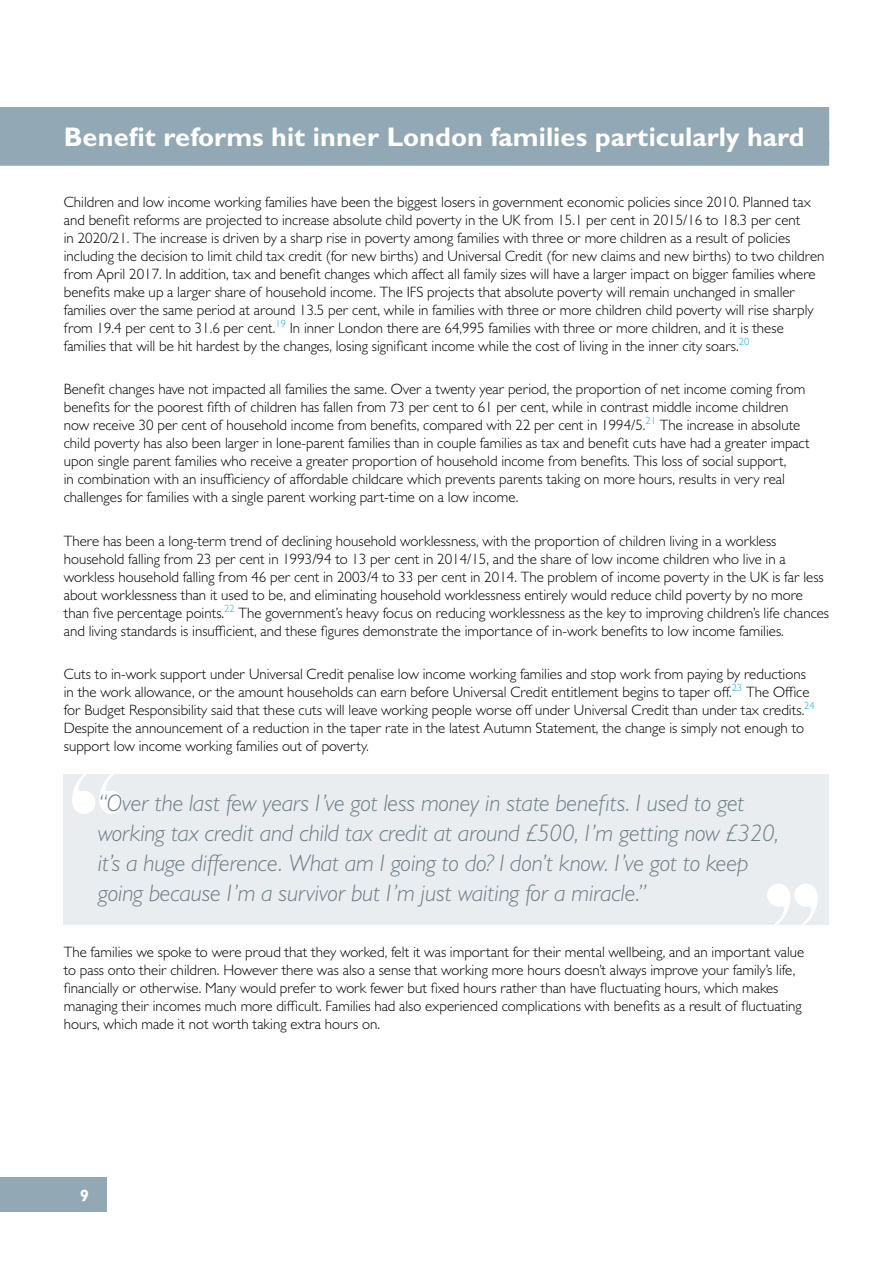
<style>
.page{position:relative;width:893px;height:1263px;background:#fff}
.page>*{position:absolute;margin:0;border:0;box-sizing:border-box;transform-origin:0 0}
.t1{font:700 108px "Engravers";color:#fff}
.t2{font:700 27px "Gill Sans MT Pro";color:#fff}
.t3{font:italic 300 24px/30px "Gill Sans MT Pro";color:#6c7c85}
.t4{font:700 16.5px "Gill Sans MT Pro";color:#fff}
.t5{font:300 15px/18px "Gill Sans MT Pro";color:#000}
</style>
<div class="page">
<div style="left:64px;top:774px;width:765px;height:151px;background:#e9edf0"></div>
<div style="left:0;top:107px;width:829px;height:39px;background:#92a8b4"></div>
<div style="left:0;top:142px;width:829px;height:24px;background:#92a8b4"></div>
<div style="left:0;top:1178px;width:106px;height:34px;background:#92a8b4"></div>
<h2 class="t2" style="left:64px;top:120px;width:742px">Benefit reforms hit inner London families particularly hard</h2>
<p class="t5" style="left:64px;top:192px;width:762px">Children and low income working families have been the biggest losers in government economic policies since 2010. Planned tax and benefit reforms are projected to increase absolute child poverty in the UK from 15.1 per cent in 2015/16 to 18.3 per cent<br>in 2020/21. The increase is driven by a sharp rise in poverty among families with three or more children as a result of policies including the decision to limit child tax credit (for new births) and Universal Credit (for new claims and new births) to two children from April 2017. In addition, tax and benefit changes which affect all family sizes will have a larger impact on bigger families where benefits make up a larger share of household income. The IFS projects that absolute poverty will remain unchanged in smaller families over the same period at around 13.5 per cent, while in families with three or more children child poverty will rise sharply from 19.4 per cent to 31.6 per cent.<sup>19</sup> In inner London there are 64,995 families with three or more children, and it is these families that will be hit hardest by the changes, losing significant income while the cost of living in the inner city soars.<sup>20</sup></p>
<p class="t5" style="left:64px;top:380px;width:747px">Benefit changes have not impacted all families the same. Over a twenty year period, the proportion of net income coming from benefits for the poorest fifth of children has fallen from 73 per cent to 61 per cent, while in contrast middle income children now receive 30 per cent of household income from benefits, compared with 22 per cent in 1994/5.<sup>21</sup> The increase in absolute child poverty has also been larger in lone-parent families than in couple families as tax and benefit cuts have had a greater impact upon single parent families who receive a greater proportion of household income from benefits. This loss of social support,<br>in combination with an insufficiency of affordable childcare which prevents parents taking on more hours, results in very real challenges for families with a single parent working part-time on a low income.</p>
<p class="t5" style="left:64px;top:531px;width:767px">There has been a long-term trend of declining household worklessness, with the proportion of children living in a workless household falling from 23 per cent in 1993/94 to 13 per cent in 2014/15, and the share of low income children who live in a workless household falling from 46 per cent in 2003/4 to 33 per cent in 2014. The problem of income poverty in the UK is far less about worklessness than it used to be, and eliminating household worklessness entirely would reduce child poverty by no more than five percentage points.<sup>22</sup> The government’s heavy focus on reducing worklessness as the key to improving children’s life chances and living standards is insufficient, and these figures demonstrate the importance of in-work benefits to low income families.</p>
<p class="t5" style="left:64px;top:665px;width:752px">Cuts to in-work support under Universal Credit penalise low income working families and stop work from paying by reductions in the work allowance, or the amount households can earn before Universal Credit entitlement begins to taper off.<sup>23</sup> The Office for Budget Responsibility said that these cuts will leave working people worse off under Universal Credit than under tax credits.<sup>24<br></sup>Despite the announcement of a reduction in the taper rate in the latest Autumn Statement, the change is simply not enough to support low income working families out of poverty.</p>
<p class="t3" style="left:98px;top:787px;width:682px">“Over the last few years I’ve got less money in state benefits. I used to get working tax credit and child tax credit at around £500, I’m getting now £320, it’s a huge difference. What am I going to do? I don’t know. I’ve got to keep going because I’m a survivor but I’m just waiting for a miracle.”</p>
<h1 class="t1" style="left:58px;top:745px;width:78px">“</h1>
<h1 class="t1" style="left:754px;top:857px;width:78px">”</h1>
<p class="t5" style="left:64px;top:943px;width:742px">The families we spoke to were proud that they worked, felt it was important for their mental wellbeing, and an important value to pass onto their children. However there was also a sense that working more hours doesn’t always improve your family’s life, financially or otherwise. Many would prefer to work fewer but fixed hours rather than have fluctuating hours, which makes managing their incomes much more difficult. Families had also experienced complications with benefits as a result of fluctuating hours, which made it not worth taking extra hours on.</p>
<p class="t4" style="left:80px;top:1185px;width:11px">9</p>
</div>
